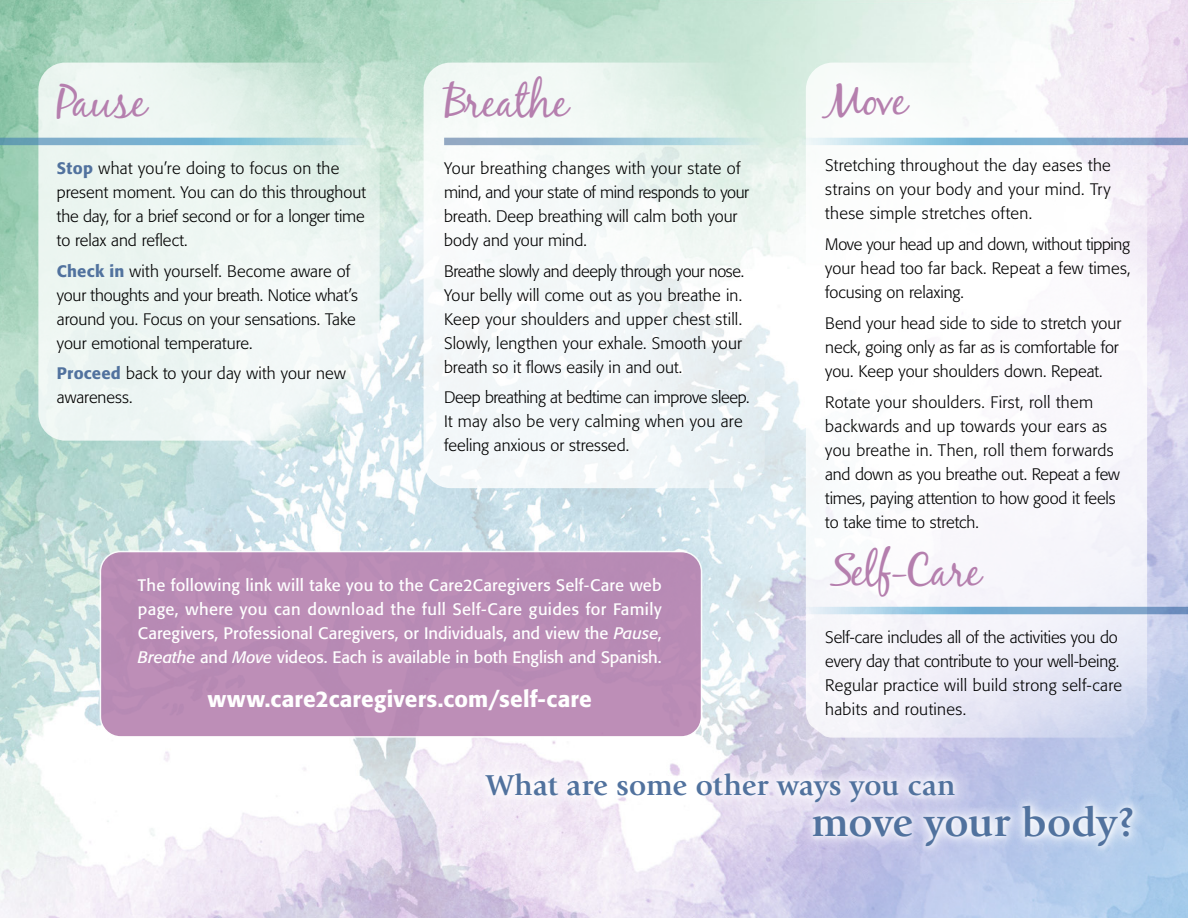
<style>
.page{position:relative;width:1188px;height:918px;background:#fff}
.page>*{position:absolute;margin:0;border:0;box-sizing:border-box;transform-origin:0 0}
.t1{font:45px "Black Jack";letter-spacing:-.005em;color:#b57fae}
.t2{font:700 42px "Giovanni";letter-spacing:-.005em;color:#51729e}
.t3{font:700 30px "Giovanni";color:#51729e}
.t4{font:500 22.5px "Formata";letter-spacing:.01em;color:#fff}
.t5{font:300 16.5px/24px "Formata";color:#000}
.t6{font:16.5px/24px "Formata";letter-spacing:-.01em;color:#fff;text-align:justify}
.s1{font-weight:500;color:#51729e}
.s2{font-style:italic}
</style>
<div class="page">
<img style="left:0;top:0;width:1188px;height:918px">
<svg style="left:38px;top:63px;width:342px;height:378px;fill:#edf5f2"></svg>
<svg style="left:424px;top:63px;width:341px;height:425px;fill:#f3f8f8"></svg>
<div style="left:806px;top:63px;width:341px;height:675px;background:#fff;border-radius:27px"></div>
<svg style="left:0;top:138px;width:369px;height:7px;background:#87bcd1"></svg>
<svg style="left:801px;top:138px;width:387px;height:7px;background:#93bcd8"></svg>
<svg style="left:801px;top:607px;width:387px;height:7px;background:#8fb8d7"></svg>
<svg style="left:444px;top:138px;width:321px;height:7px;background:#9fc0d3"></svg>
<div style="left:100px;top:552px;width:602px;height:185px;background:#bd8eb7;border-radius:20px"></div>
<div style="left:100px;top:551px;width:602px;height:187px;border:2px solid #fff;border-radius:20px"></div>
<svg style="left:471px;top:757px;width:678px;height:106px"></svg>
<svg style="left:475px;top:761px;width:670px;height:97px"></svg>
<p class="t1" style="left:57px;top:74px;width:91px">Pause</p>
<p class="t5" style="left:57px;top:156px;width:311px"><span class="s1">Stop</span> what you’re doing to focus on the present moment. You can do this throughout the day, for a brief second or for a longer time to relax and reflect.</p>
<p class="t5" style="left:57px;top:259px;width:303px"><span class="s1">Check in</span> with yourself. Become aware of your thoughts and your breath. Notice what’s around you. Focus on your sensations. Take your emotional temperature.</p>
<p class="t5" style="left:57px;top:362px;width:290px"><span class="s1">Proceed</span> back to your day with your new awareness.</p>
<p class="t1" style="left:444px;top:74px;width:125px">Breathe</p>
<p class="t5" style="left:444px;top:156px;width:306px">Your breathing changes with your state of mind, and your state of mind responds to your breath. Deep breathing will calm both your body and your mind.</p>
<p class="t5" style="left:444px;top:259px;width:302px">Breathe slowly and deeply through your nose.<br>Your belly will come out as you breathe in.<br>Keep your shoulders and upper chest still.<br>Slowly, lengthen your exhale. Smooth your breath so it flows easily in and out.</p>
<p class="t5" style="left:444px;top:386px;width:307px">Deep breathing at bedtime can improve sleep.<br>It may also be very calming when you are feeling anxious or stressed.</p>
<p class="t6" style="left:138px;top:573px;width:525px">The following link will take you to the Care2Caregivers Self-Care web page, where you can download the full Self-Care guides for Family Caregivers, Professional Caregivers, or Individuals, and view the <span class="s2">Pause</span>, <span class="s2">Breathe</span> and <span class="s2">Move</span> videos. Each is available in both English and Spanish.</p>
<p class="t4" style="left:208px;top:685px;width:385px">www.care2caregivers.com/self-care</p>
<p class="t1" style="left:825px;top:72px;width:83px">Move</p>
<p class="t5" style="left:825px;top:154px;width:287px;text-align:justify">Stretching throughout the day eases the strains on your body and your mind. Try these simple stretches often.</p>
<p class="t5" style="left:825px;top:233px;width:307px;text-align:justify">Move your head up and down, without tipping your head too far back. Repeat a few times, focusing on relaxing.</p>
<p class="t5" style="left:825px;top:311px;width:297px">Bend your head side to side to stretch your neck, going only as far as is comfortable for you. Keep your shoulders down. Repeat.</p>
<p class="t5" style="left:825px;top:390px;width:296px">Rotate your shoulders. First, roll them backwards and up towards your ears as you breathe in. Then, roll them forwards and down as you breathe out. Repeat a few times, paying attention to how good it feels to take time to stretch.</p>
<p class="t1" style="left:830px;top:544px;width:152px">Self-Care</p>
<p class="t5" style="left:825px;top:626px;width:298px">Self-care includes all of the activities you do every day that contribute to your well-being.<br>Regular practice will build strong self-care habits and routines.</p>
<h3 class="t3" style="left:486px;top:768px;width:471px">What are some other ways you can</h3>
<h2 class="t2" style="left:811px;top:798px;width:325px">move your body?</h2>
</div>
